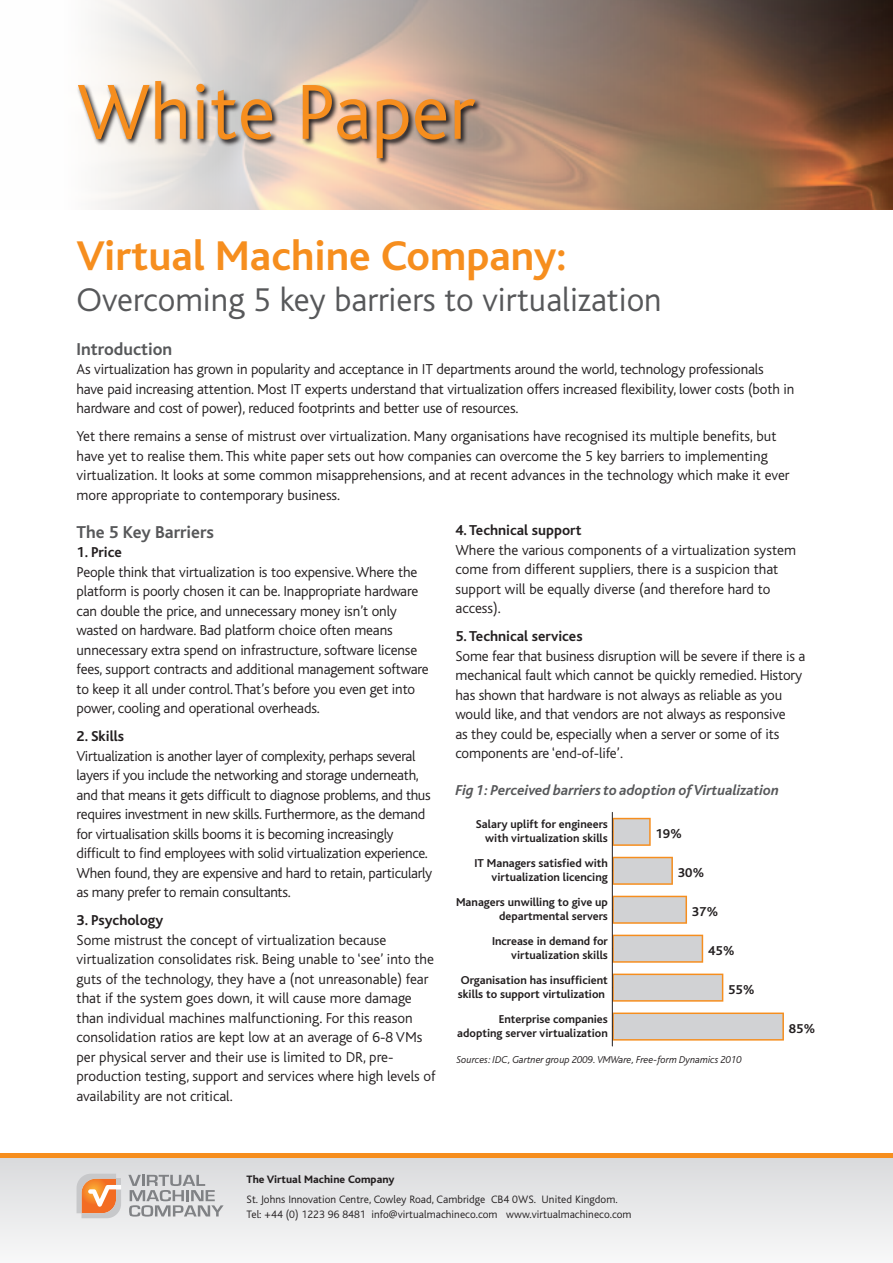
<style>
.page{position:relative;width:893px;height:1263px;background:#fff}
.page>*{position:absolute;margin:0;border:0;box-sizing:border-box;transform-origin:0 0}
.t1{font:300 81.6px "Bliss";color:#f68e1e}
.t2{font:700 43.5px "Bliss";color:#f68e1e}
.t3{font:300 34.5px "Bliss";color:#57585a}
.t4{font:700 18px "Bliss";color:#57585a}
.t5{font:300 15px/19.5px "Bliss";letter-spacing:-.01em;color:#231f20}
.t6{font:700 15px "Bliss";color:#231f20}
.t7{font:italic 700 15px "Bliss";color:#57585a}
.t8{font:700 13.5px "Bliss";color:#231f20}
.t9{font:700 12px/14.4px "Bliss";color:#231f20;text-align:right}
.t10{font:300 11.25px/15px "Bliss";letter-spacing:.005em;color:#231f20}
.t11{font:800 11.25px "Bliss";letter-spacing:.005em;color:#231f20}
.t12{font:italic 300 10.5px "Bliss";color:#231f20}
</style>
<div class="page">
<img style="left:95px;top:0;width:798px;height:210px">
<div style="left:0;top:1153px;width:893px;height:5px;background:#f68e1e"></div>
<div style="left:0;top:1158px;width:893px;height:105px;background:linear-gradient(to bottom,#d9dadc,#f8f8f9)"></div>
<svg style="left:128px;top:1175px;width:96px;height:41px;background:#c1c2c4"></svg>
<svg style="left:77px;top:1174px;width:44px;height:44px;background:#e4ac87"></svg>
<svg style="left:77px;top:80px;width:405px;height:86px;background:#c2b2a7"></svg>
<svg style="left:613px;top:818px;width:38px;height:28px"></svg>
<svg style="left:613px;top:857px;width:60px;height:28px;background:#d6c9bb"></svg>
<svg style="left:613px;top:896px;width:74px;height:28px;background:#d5c9bd"></svg>
<svg style="left:613px;top:935px;width:90px;height:28px;background:#d5cabf"></svg>
<svg style="left:613px;top:973px;width:110px;height:29px;background:#d6cbbf"></svg>
<svg style="left:613px;top:1012px;width:171px;height:28px;background:#d5ccc2"></svg>
<hr style="left:612px;top:812px;width:1px;height:234px;background:#231f20">
<h1 class="t1" style="left:77px;top:69px;width:400px">White Paper</h1>
<h2 class="t2" style="left:77px;top:233px;width:491px">Virtual Machine Company:</h2>
<h3 class="t3" style="left:77px;top:282px;width:587px">Overcoming 5 key barriers to virtualization</h3>
<p class="t4" style="left:77px;top:339px;width:97px">Introduction</p>
<p class="t5" style="left:77px;top:360px;width:719px">As virtualization has grown in popularity and acceptance in IT departments around the world, technology professionals have paid increasing attention. Most IT experts understand that virtualization offers increased flexibility, lower costs (both in hardware and cost of power), reduced footprints and better use of resources.</p>
<p class="t5" style="left:77px;top:427px;width:715px">Yet there remains a sense of mistrust over virtualization. Many organisations have recognised its multiple benefits, but have yet to realise them. This white paper sets out how companies can overcome the 5 key barriers to implementing virtualization. It looks at some common misapprehensions, and at recent advances in the technology which make it ever more appropriate to contemporary business.</p>
<p class="t4" style="left:77px;top:522px;width:139px">The 5 Key Barriers</p>
<p class="t6" style="left:77px;top:544px;width:47px">1. Price</p>
<p class="t5" style="left:77px;top:562px;width:354px">People think that virtualization is too expensive. Where the platform is poorly chosen it can be. Inappropriate hardware can double the price, and unnecessary money isn’t only wasted on hardware. Bad platform choice often means unnecessary extra spend on infrastructure, software license fees, support contracts and additional management software to keep it all under control. That’s before you even get into power, cooling and operational overheads.</p>
<p class="t6" style="left:77px;top:728px;width:49px">2. Skills</p>
<p class="t5" style="left:77px;top:746px;width:357px">Virtualization is another layer of complexity, perhaps several layers if you include the networking and storage underneath, and that means it gets difficult to diagnose problems, and thus requires investment in new skills. Furthermore, as the demand for virtualisation skills booms it is becoming increasingly difficult to find employees with solid virtualization experience.<br>When found, they are expensive and hard to retain, particularly as many prefer to remain consultants.</p>
<p class="t6" style="left:77px;top:912px;width:88px">3. Psychology</p>
<p class="t5" style="left:77px;top:930px;width:361px">Some mistrust the concept of virtualization because virtualization consolidates risk. Being unable to ‘see’ into the guts of the technology, they have a (not unreasonable) fear that if the system goes down, it will cause more damage than individual machines malfunctioning. For this reason consolidation ratios are kept low at an average of 6-8 VMs per physical server and their use is limited to DR, pre&shy;production testing, support and services where high levels of availability are not critical.</p>
<p class="t6" style="left:455px;top:523px;width:128px">4. Technical support</p>
<p class="t5" style="left:455px;top:540px;width:342px">Where the various components of a virtualization system come from different suppliers, there is a suspicion that support will be equally diverse (and therefore hard to access).</p>
<p class="t6" style="left:455px;top:629px;width:129px">5. Technical services</p>
<p class="t5" style="left:455px;top:646px;width:352px">Some fear that business disruption will be severe if there is a mechanical fault which cannot be quickly remedied. History has shown that hardware is not always as reliable as you would like, and that vendors are not always as responsive<br>as they could be, especially when a server or some of its components are ‘end-of-life’.</p>
<p class="t7" style="left:455px;top:782px;width:325px">Fig 1: Perceived barriers to adoption of Virtualization</p>
<p class="t8" style="left:656px;top:827px;width:28px">19%</p>
<p class="t8" style="left:678px;top:866px;width:28px">30%</p>
<p class="t8" style="left:692px;top:904px;width:28px">37%</p>
<p class="t8" style="left:708px;top:943px;width:28px">45%</p>
<p class="t8" style="left:728px;top:982px;width:28px">55%</p>
<p class="t8" style="left:789px;top:1021px;width:28px">85%</p>
<p class="t9" style="left:476px;top:817px;width:133px">Salary uplift for engineers with virtualization skills</p>
<p class="t9" style="left:474px;top:856px;width:135px">IT Managers satisfied with virtualization licencing</p>
<p class="t9" style="left:456px;top:895px;width:153px">Managers unwilling to give up departmental servers</p>
<p class="t9" style="left:492px;top:934px;width:117px">Increase in demand for virtualization skills</p>
<p class="t9" style="left:458px;top:973px;width:152px;text-align:left">Organisation has insufficient skills to support virtulization</p>
<p class="t9" style="left:457px;top:1012px;width:152px">Enterprise companies adopting server virtualization</p>
<p class="t12" style="left:456px;top:1054px;width:287px">Sources: IDC, Gartner group 2009. VMWare, Free-form Dynamics 2010</p>
<p class="t11" style="left:247px;top:1174px;width:149px">The Virtual Machine Company</p>
<p class="t10" style="left:247px;top:1191px;width:386px">St. Johns Innovation Centre, Cowley Road, Cambridge CB4 0WS. United Kingdom.<br>Tel: +44 (0) 1223 96 8481 info@virtualmachineco.com www.virtualmachineco.com</p>
</div>
